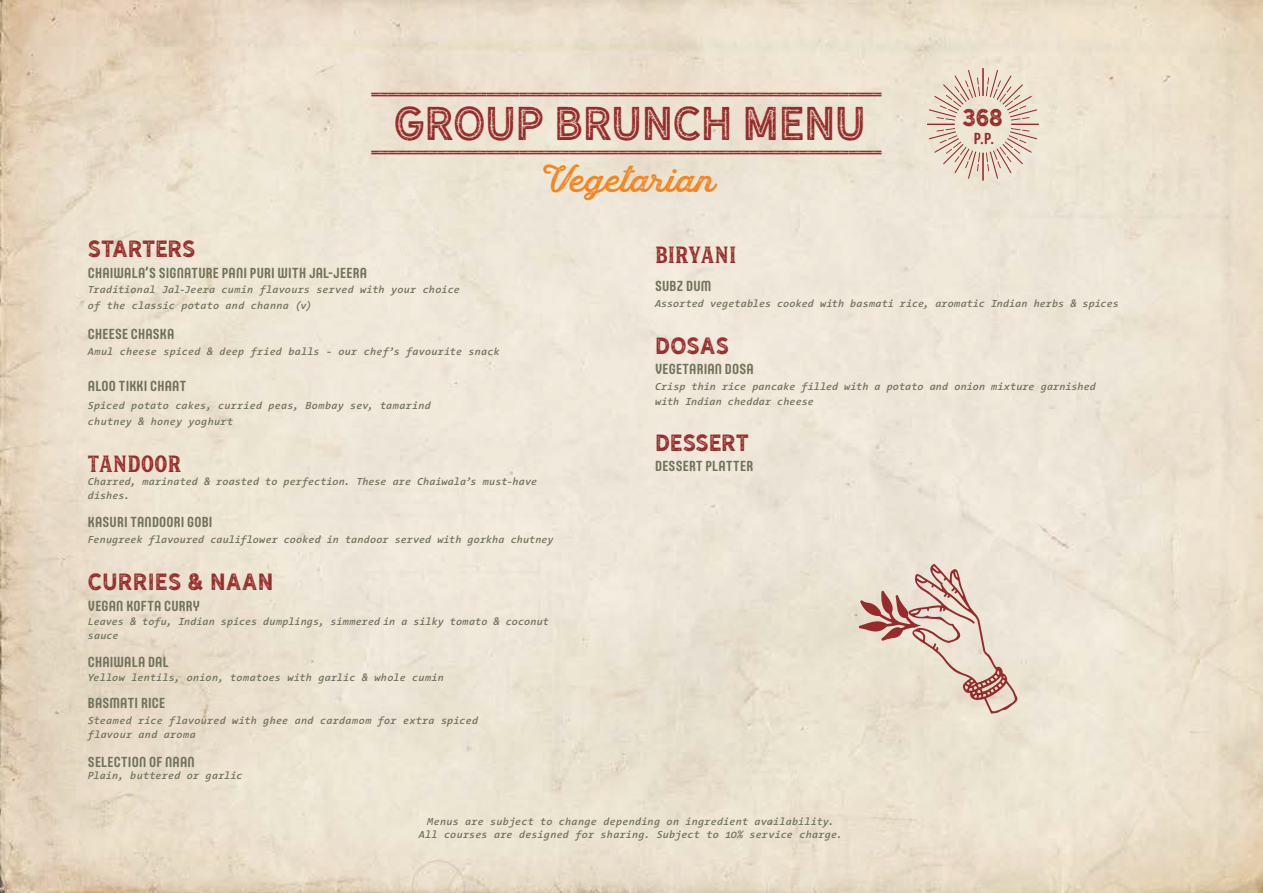
<style>
.page{position:relative;width:1263px;height:893px;background:#fff}
.page>*{position:absolute;margin:0;border:0;box-sizing:border-box;transform-origin:0 0}
.t1{font:44.25px "Hanley Rough Sans Inline";letter-spacing:-.01em;color:#952c2b}
.t2{font:36px "Hanley Rough Script";letter-spacing:.005em;color:#f5841f}
.t3{font:26.55px/57.9px "Hanley Rough Sans Inline";color:#952c2b}
.t4{font:22.5px "Hanley Rough Sans";color:#952c2b}
.t5{font:21.9px "Hanley Rough Sans";letter-spacing:-.005em;color:#952c2b}
.t6{font:21.9px "Hanley Rough Block";letter-spacing:.005em;color:#952c2b}
.t7{font:700 15.9px "Core Mellow Condensed";color:#952c2b}
.t8{font:700 14.4px "Core Mellow Condensed";letter-spacing:.01em;color:#70725c}
.t9{font:italic 600 10.35px/14.4px "The Sans Mono";color:#70725c}
</style>
<div class="page">
<img style="left:0;top:0;width:1263px;height:893px">
<svg style="left:927px;top:68px;width:112px;height:113px;background:#e4d3c3"></svg>
<svg style="left:859px;top:564px;width:159px;height:150px;background:#dfcabc"></svg>
<h3 class="t3" style="left:372px;top:52px;width:512px">_______________________________ _______________________________</h3>
<h1 class="t1" style="left:394px;top:96px;width:473px">GROUP BRUNCH MENU</h1>
<h2 class="t2" style="left:543px;top:156px;width:174px">Vegetarian</h2>
<h3 class="t4" style="left:962px;top:104px;width:42px">368</h3>
<h3 class="t7" style="left:974px;top:127px;width:22px">P.P.</h3>
<h3 class="t5" style="left:88px;top:235px;width:109px">STARTERS</h3>
<h3 class="t8" style="left:88px;top:262px;width:280px">CHAIWALA’S SIGNATURE PANI PURI WITH JAL-JEERA</h3>
<p class="t9" style="left:88px;top:282px;width:374px;line-height:15.8px">Traditional Jal-Jeera cumin flavours served with your choice of the classic potato and channa (v)</p>
<h3 class="t8" style="left:88px;top:323px;width:88px">CHEESE CHASKA</h3>
<p class="t9" style="left:88px;top:344px;width:414px">Amul cheese spiced &amp; deep fried balls - our chef’s favourite snack</p>
<h3 class="t8" style="left:88px;top:375px;width:100px">ALOO TIKKI CHAAT</h3>
<p class="t9" style="left:88px;top:398px;width:345px;line-height:15.8px">Spiced potato cakes, curried peas, Bombay sev, tamarind chutney &amp; honey yoghurt</p>
<h3 class="t6" style="left:88px;top:451px;width:95px">TANDOOR</h3>
<p class="t9" style="left:88px;top:474px;width:451px">Charred, marinated &amp; roasted to perfection. These are Chaiwala’s must-have dishes.</p>
<h3 class="t8" style="left:88px;top:511px;width:126px">KASURI TANDOORI GOBI</h3>
<p class="t9" style="left:88px;top:533px;width:467px">Fenugreek flavoured cauliflower cooked in tandoor served with gorkha chutney</p>
<h3 class="t5" style="left:88px;top:568px;width:187px">CURRIES &amp; NAAN</h3>
<h3 class="t8" style="left:88px;top:595px;width:114px">VEGAN KOFTA CURRY</h3>
<p class="t9" style="left:88px;top:614px;width:463px">Leaves &amp; tofu, Indian spices dumplings, simmered in a silky tomato &amp; coconut sauce</p>
<h3 class="t8" style="left:88px;top:651px;width:82px">CHAIWALA DAL</h3>
<p class="t9" style="left:88px;top:671px;width:357px">Yellow lentils, onion, tomatoes with garlic &amp; whole cumin</p>
<h3 class="t8" style="left:88px;top:692px;width:79px">BASMATI RICE</h3>
<p class="t9" style="left:88px;top:713px;width:392px">Steamed rice flavoured with ghee and cardamom for extra spiced flavour and aroma</p>
<h3 class="t8" style="left:88px;top:751px;width:108px">SELECTION OF NAAN</h3>
<p class="t9" style="left:88px;top:769px;width:156px">Plain, buttered or garlic</p>
<h3 class="t6" style="left:655px;top:241px;width:83px">BIRYANI</h3>
<h3 class="t8" style="left:655px;top:275px;width:58px">SUBZ DUM</h3>
<p class="t9" style="left:655px;top:296px;width:465px">Assorted vegetables cooked with basmati rice, aromatic Indian herbs &amp; spices</p>
<h3 class="t5" style="left:655px;top:332px;width:75px">DOSAS</h3>
<h3 class="t8" style="left:655px;top:359px;width:100px">VEGETARIAN DOSA</h3>
<p class="t9" style="left:655px;top:380px;width:442px">Crisp thin rice pancake filled with a potato and onion mixture garnished with Indian cheddar cheese</p>
<h3 class="t5" style="left:655px;top:430px;width:95px">DESSERT</h3>
<h3 class="t8" style="left:655px;top:455px;width:100px">DESSERT PLATTER</h3>
<p class="t9" style="left:419px;top:815px;width:425px;line-height:13.5px;text-align:center">Menus are subject to change depending on ingredient availability.<br>All courses are designed for sharing. Subject to 10% service charge.</p>
</div>
